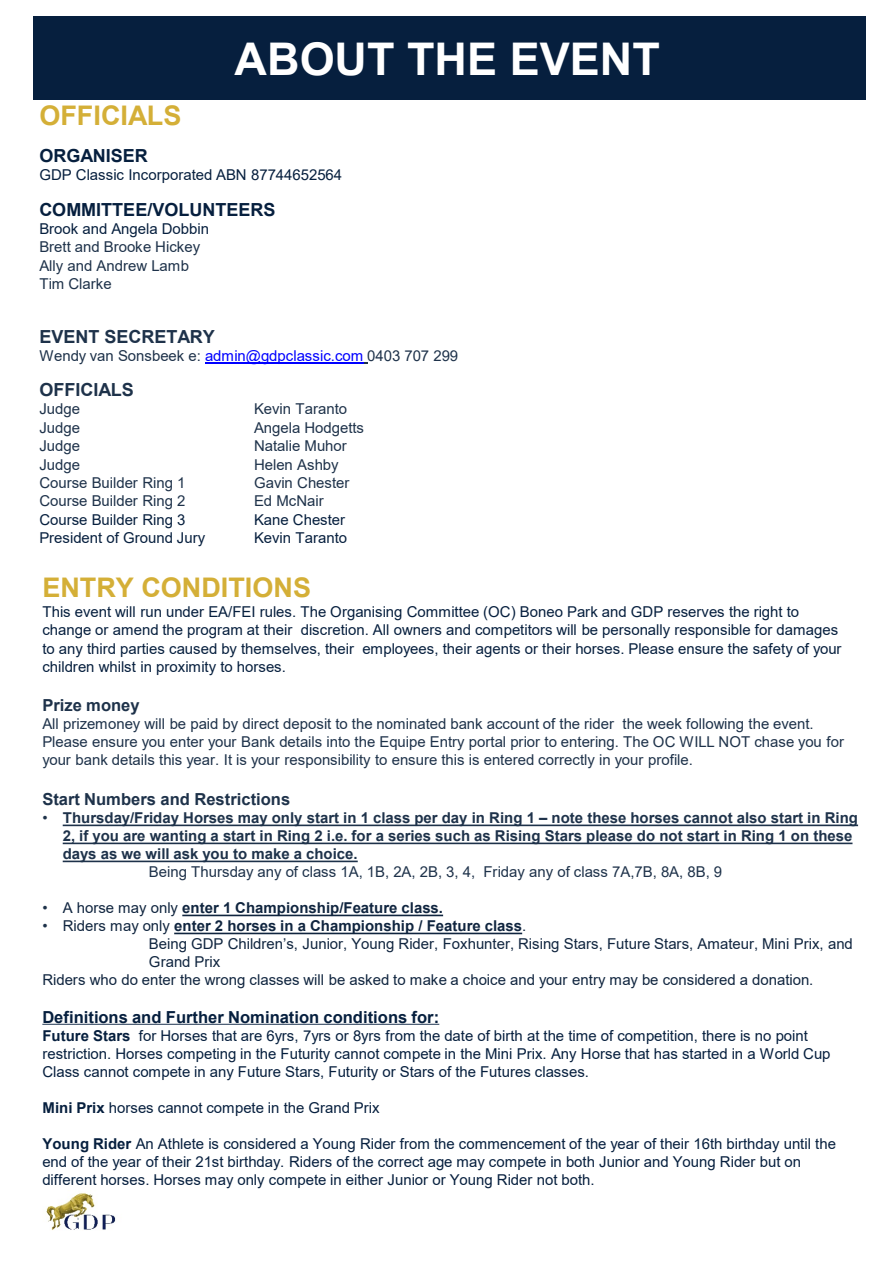
<style>
.page{position:relative;width:893px;height:1264px;background:#fff}
.page>*{position:absolute;margin:0;border:0;box-sizing:border-box;transform-origin:0 0}
.t1{font:700 45px "Arial";color:#fff}
.t2{font:700 27px "Arial";color:#d4af37}
.t3{font:700 18px "Arial";color:#061f3e}
.t4{font:700 18px "Arial";color:#1e324a}
.t5{font:700 16.5px "Arial";color:#061f3e}
.t6{font:700 16.5px "Arial";color:#1e324a}
.t7{font:15px/18px "Arial";color:#061f3e}
.t8{font:15px/18px "Arial";color:#1e324a}
.t9{font:700 15px/18px "Arial";color:#1e324a}
.t10{font:15px/18px "Arial";color:#10253f}
.t11{font:700 15px "Arial";color:#10253f}
.s1{color:#00f}
.s2{font-weight:400}
.s3{font-weight:400;color:#1e324a}
.s4{font-weight:700}
</style>
<div class="page">
<img style="left:46px;top:1193px;width:70px;height:37px">
<svg style="left:63px;top:824px;width:795px;height:2px;background:#5d6c7d"></svg>
<svg style="left:63px;top:842px;width:789px;height:2px;background:#5f6d7e"></svg>
<svg style="left:63px;top:860px;width:295px;height:2px"></svg>
<svg style="left:182px;top:914px;width:261px;height:2px"></svg>
<svg style="left:174px;top:932px;width:348px;height:2px"></svg>
<svg style="left:42px;top:1023px;width:397px;height:1px"></svg>
<div style="left:33px;top:16px;width:832px;height:84px;background:#061f3e"></div>
<hr style="left:205px;top:362px;width:158px;height:1px;background:#00f">
<p class="t1" style="left:234px;top:27px;width:427px">ABOUT THE EVENT</p>
<p class="t2" style="left:39px;top:97px;width:144px">OFFICIALS</p>
<p class="t3" style="left:39px;top:143px;width:110px">ORGANISER</p>
<p class="t7" style="left:39px;top:166px;width:304px">GDP Classic Incorporated ABN 87744652564</p>
<p class="t3" style="left:39px;top:197px;width:238px">COMMITTEE/VOLUNTEERS</p>
<p class="t7" style="left:39px;top:219px;width:171px">Brook and Angela Dobbin</p>
<p class="t8" style="left:39px;top:238px;width:162px">Brett and Brooke Hickey</p>
<p class="t8" style="left:39px;top:256px;width:151px">Ally and Andrew Lamb</p>
<p class="t8" style="left:39px;top:274px;width:74px">Tim Clarke</p>
<p class="t4" style="left:39px;top:324px;width:177px">EVENT SECRETARY</p>
<p class="t8" style="left:39px;top:346px;width:420px">Wendy van Sonsbeek e: <span class="s1">admin@gdpclassic.com</span> 0403 707 299</p>
<p class="t4" style="left:39px;top:377px;width:96px">OFFICIALS</p>
<p class="t8" style="left:39px;top:400px;width:42px">Judge</p>
<p class="t8" style="left:254px;top:400px;width:95px">Kevin Taranto</p>
<p class="t8" style="left:39px;top:418px;width:42px">Judge</p>
<p class="t8" style="left:254px;top:418px;width:112px">Angela Hodgetts</p>
<p class="t8" style="left:39px;top:436px;width:42px">Judge</p>
<p class="t8" style="left:254px;top:436px;width:94px">Natalie Muhor</p>
<p class="t8" style="left:39px;top:455px;width:42px">Judge</p>
<p class="t8" style="left:254px;top:455px;width:86px">Helen Ashby</p>
<p class="t8" style="left:39px;top:473px;width:148px">Course Builder Ring 1</p>
<p class="t8" style="left:254px;top:473px;width:97px">Gavin Chester</p>
<p class="t8" style="left:39px;top:492px;width:148px">Course Builder Ring 2</p>
<p class="t8" style="left:254px;top:492px;width:71px">Ed McNair</p>
<p class="t7" style="left:39px;top:510px;width:148px">Course Builder Ring 3</p>
<p class="t7" style="left:254px;top:510px;width:93px">Kane Chester</p>
<p class="t7" style="left:39px;top:528px;width:167px">President of Ground Jury</p>
<p class="t7" style="left:254px;top:528px;width:95px">Kevin Taranto</p>
<p class="t2" style="left:42px;top:568px;width:270px">ENTRY CONDITIONS</p>
<p class="t7" style="left:42px;top:602px;width:800px">This event will run under EA/FEI rules. The Organising Committee (OC) Boneo Park and GDP reserves the right to change or amend the program at their discretion. All owners and competitors will be personally responsible for damages to any third parties caused by themselves, their employees, their agents or their horses. Please ensure the safety of your children whilst in proximity to horses.</p>
<p class="t6" style="left:42px;top:693px;width:99px">Prize money</p>
<p class="t8" style="left:42px;top:714px;width:803px">All prizemoney will be paid by direct deposit to the nominated bank account of the rider the week following the event.<br>Please ensure you enter your Bank details into the Equipe Entry portal prior to entering. The OC WILL NOT chase you for your bank details this year. It is your responsibility to ensure this is entered correctly in your profile.</p>
<p class="t6" style="left:42px;top:787px;width:249px">Start Numbers and Restrictions</p>
<p class="t9" style="left:63px;top:808px;width:796px;text-indent:-20px"><span class="s2">•</span> Thursday/Friday Horses may only start in 1 class per day in Ring 1 – note these horses cannot also start in Ring<br>2, if you are wanting a start in Ring 2 i.e. for a series such as Rising Stars please do not start in Ring 1 on these days as we will ask you to make a choice.</p>
<p class="t8" style="left:149px;top:862px;width:574px">Being Thursday any of class 1A, 1B, 2A, 2B, 3, 4, Friday any of class 7A,7B, 8A, 8B, 9</p>
<p class="t11" style="left:42px;top:897px;width:402px"><span class="s3">•</span> <span class="s2">A horse may only</span> enter 1 Championship/Feature class.</p>
<p class="t11" style="left:42px;top:915px;width:485px"><span class="s3">•</span> <span class="s2">Riders may only</span> enter 2 horses in a Championship / Feature class<span class="s2">.</span></p>
<p class="t10" style="left:149px;top:934px;width:705px">Being GDP Children’s, Junior, Young Rider, Foxhunter, Rising Stars, Future Stars, Amateur, Mini Prix, and<br>Grand Prix</p>
<p class="t10" style="left:42px;top:970px;width:772px">Riders who do enter the wrong classes will be asked to make a choice and your entry may be considered a donation.</p>
<p class="t5" style="left:42px;top:1004px;width:398px">Definitions and Further Nomination conditions for:</p>
<p class="t7" style="left:42px;top:1026px;width:789px"><span class="s4">Future Stars</span> for Horses that are 6yrs, 7yrs or 8yrs from the date of birth at the time of competition, there is no point restriction. Horses competing in the Futurity cannot compete in the Mini Prix. Any Horse that has started in a World Cup<br>Class cannot compete in any Future Stars, Futurity or Stars of the Futures classes.</p>
<p class="t7" style="left:42px;top:1098px;width:338px"><span class="s4">Mini Prix</span> horses cannot compete in the Grand Prix</p>
<p class="t7" style="left:42px;top:1134px;width:795px"><span class="s4">Young Rider</span> An Athlete is considered a Young Rider from the commencement of the year of their 16th birthday until the end of the year of their 21st birthday. Riders of the correct age may compete in both Junior and Young Rider but on different horses. Horses may only compete in either Junior or Young Rider not both.</p>
</div>
